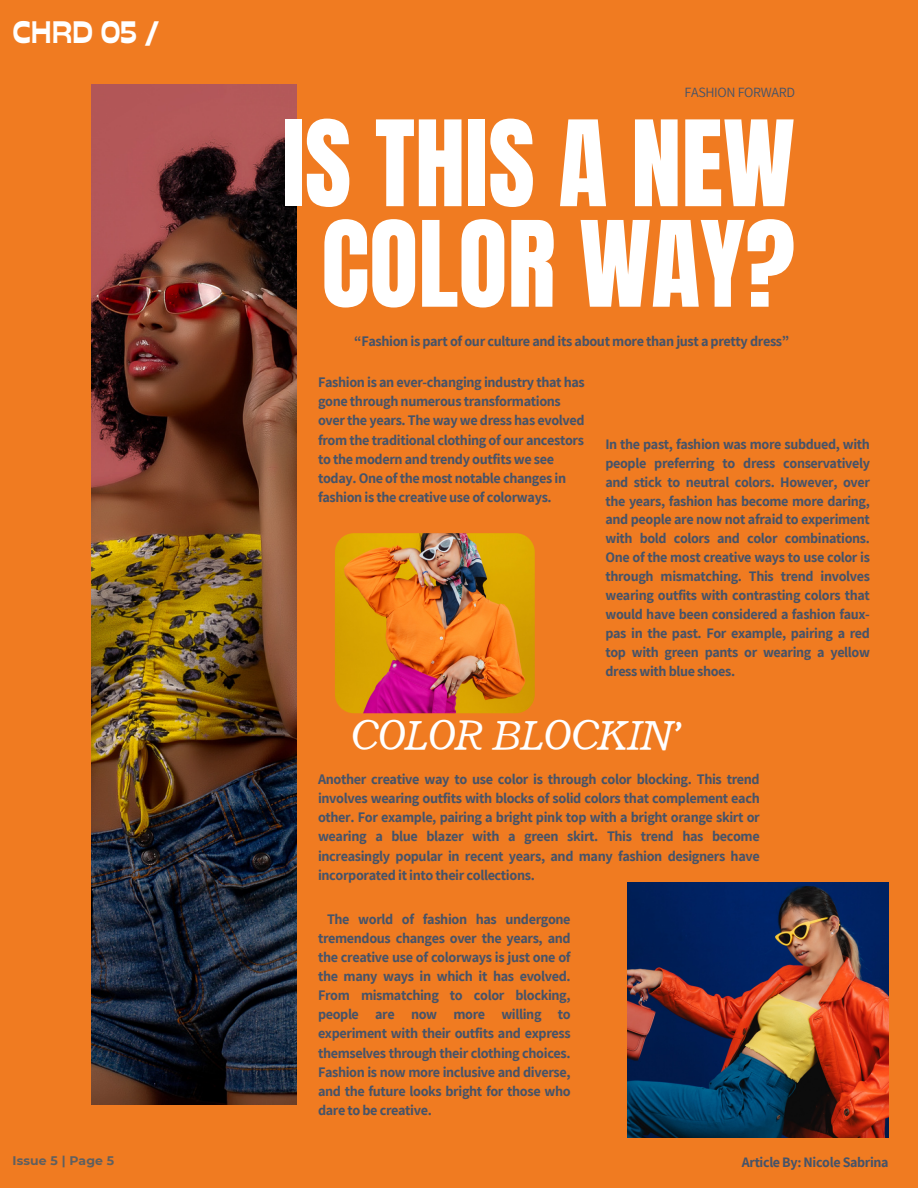
<style>
.page{position:relative;width:918px;height:1188px;background:#f07b21}
.page>*{position:absolute;margin:0;border:0;box-sizing:border-box;transform-origin:0 0}
.t1{font:101.1px/100.5px "Anton";color:#fff;text-align:center}
.t2{font:italic 45.75px "Radley";color:#fff}
.t3{font:800 31.05px "Stadio Deva";letter-spacing:-.015em;color:#fff}
.t4{font:700 14.25px/19.2px "Assistant";letter-spacing:-.025em;color:#455369;text-align:justify}
.t5{font:700 14.1px "Assistant";letter-spacing:-.025em;color:#455369}
.t6{font:14.1px "Assistant";letter-spacing:-.025em;color:#455369}
.t7{font:700 12.45px "Montserrat";letter-spacing:.01em;color:#5f5f5f}
</style>
<div class="page">
<img style="left:627px;top:882px;width:261px;height:256px">
<img style="left:92px;top:84px;width:205px;height:1020px">
<img style="left:335px;top:533px;width:200px;height:180px;border-radius:19px">
<p class="t3" style="left:12px;top:14px;width:148px">CHRD 05 /</p>
<p class="t7" style="left:13px;top:1153px;width:103px">Issue 5 | Page 5</p>
<p class="t6" style="left:685px;top:83px;width:112px">FASHION FORWARD</p>
<p class="t1" style="left:282px;top:115px;width:515px">IS THIS A NEW<br>COLOR WAY?</p>
<p class="t4" style="left:354px;top:331px;width:437px">“Fashion is part of our culture and its about more than just a pretty dress”</p>
<p class="t4" style="left:318px;top:372px;width:268px;text-align:left">Fashion is an ever-changing industry that has gone through numerous transformations over the years. The way we dress has evolved from the traditional clothing of our ancestors to the modern and trendy outfits we see today. One of the most notable changes in fashion is the creative use of colorways.</p>
<p class="t4" style="left:605px;top:434px;width:266px">In the past, fashion was more subdued, with people preferring to dress conservatively and stick to neutral colors. However, over the years, fashion has become more daring, and people are now not afraid to experiment with bold colors and color combinations.<br>One of the most creative ways to use color is through mismatching. This trend involves wearing outfits with contrasting colors that would have been considered a fashion faux&shy;pas in the past. For example, pairing a red top with green pants or wearing a yellow dress with blue shoes.</p>
<p class="t2" style="left:351px;top:705px;width:334px">COLOR BLOCKIN’</p>
<p class="t4" style="left:318px;top:769px;width:443px">Another creative way to use color is through color blocking. This trend involves wearing outfits with blocks of solid colors that complement each other. For example, pairing a bright pink top with a bright orange skirt or wearing a blue blazer with a green skirt. This trend has become increasingly popular in recent years, and many fashion designers have incorporated it into their collections.</p>
<p class="t4" style="left:318px;top:909px;width:254px;text-indent:9px">The world of fashion has undergone tremendous changes over the years, and the creative use of colorways is just one of the many ways in which it has evolved.<br>From mismatching to color blocking, people are now more willing to experiment with their outfits and express themselves through their clothing choices.<br>Fashion is now more inclusive and diverse, and the future looks bright for those who dare to be creative.</p>
<p class="t5" style="left:742px;top:1153px;width:148px">Article By: Nicole Sabrina</p>
</div>
